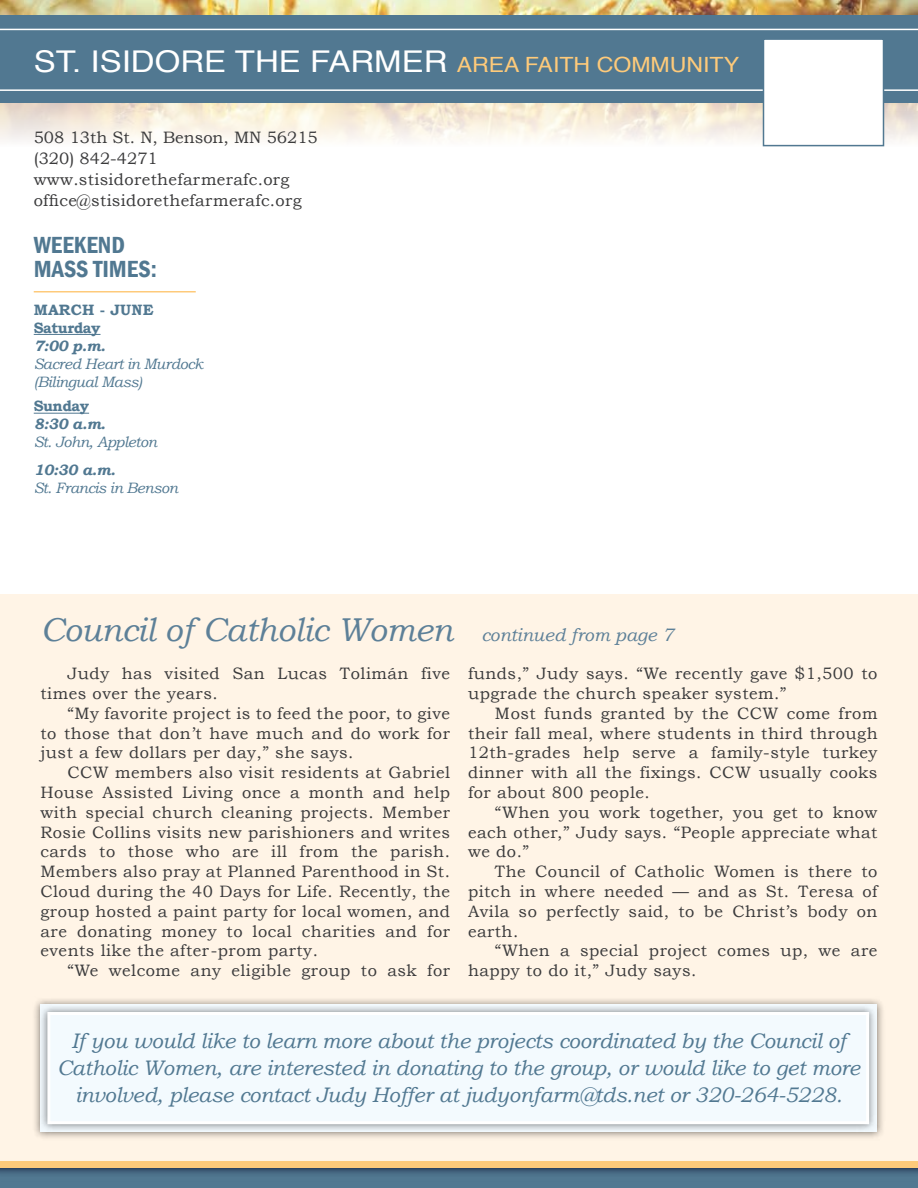
<style>
.page{position:relative;width:918px;height:1188px;background:#fff}
.page>*{position:absolute;margin:0;border:0;box-sizing:border-box;transform-origin:0 0}
.t1{font:italic 33px "Bookman Old Style";letter-spacing:-.01em;color:#5d8098}
.t2{font:30px "Helvetica";color:#fff;scale:1.1 1}
.t3{font:600 condensed 24px/24px "Franklin Gothic";color:#517891}
.t4{font:italic 21px/27px "Bookman Old Style";letter-spacing:-.01em;color:#517891;text-align:center}
.t5{font:16.5px/19.8px "Bookman Old Style";letter-spacing:.03em;color:#3b3b3c;text-align:justify}
.t6{font:italic 15px/18px "Bookman Old Style";letter-spacing:-.03em;color:#517891}
.t7{font:italic 700 15px "Bookman Old Style";letter-spacing:-.03em;color:#517891}
.t8{font:700 15px/18px "Bookman Old Style";letter-spacing:-.01em;color:#517891}
.t9{font:700 15px "Bookman Old Style";letter-spacing:-.03em;color:#517891}
.s1{font-size:21px;color:#feca7a}
.s2{font-size:18px}
</style>
<div class="page">
<img style="left:0;top:0;width:918px;height:146px">
<hr style="left:34px;top:334px;width:67px;height:1px;background:#517891">
<hr style="left:34px;top:413px;width:55px;height:1px;background:#517891">
<div style="left:0;top:15px;width:918px;height:88px;background:#517891"></div>
<hr style="left:0;top:89px;width:918px;height:2px;background:#fff">
<hr style="left:0;top:29px;width:918px;height:1px;background:#fff">
<hr style="left:34px;top:291px;width:162px;height:1px;background:#feca7a">
<div style="left:763px;top:38px;width:121px;height:108px;background:#fff;border:2px solid #517891"></div>
<div style="left:0;top:594px;width:918px;height:594px;background:#fff4e6"></div>
<div style="left:0;top:1161px;width:918px;height:7px;background:#feca7a"></div>
<svg style="left:0;top:1168px;width:918px;height:20px;background:#4a6e87"></svg>
<div style="left:32px;top:996px;width:853px;height:145px;background:#000;opacity:.51"></div>
<div style="left:39px;top:1004px;width:838px;height:128px;background:#000;opacity:.51"></div>
<div style="left:47px;top:1012px;width:822px;height:112px;background:#f3fafe;border:3px solid #fff"></div>
<h2 class="t2" style="left:34px;top:38px;width:643px">ST. ISIDORE THE FARMER <span class="s1">AREA FAITH COMMUNITY</span></h2>
<p class="t5" style="left:34px;top:127px;width:286px;line-height:21px;text-align:left">508 13th St. N, Benson, MN 56215 (320) 842-4271 www.stisidorethefarmerafc.org office@stisidorethefarmerafc.org</p>
<h3 class="t3" style="left:34px;top:233px;width:125px">WEEKEND<br>MASS TIMES:</h3>
<p class="t8" style="left:34px;top:300px;width:121px">MARCH - JUNE<br>Saturday</p>
<p class="t7" style="left:34px;top:334px;width:73px">7:00 p.m.</p>
<p class="t6" style="left:34px;top:354px;width:171px">Sacred Heart in Murdock (Bilingual Mass)</p>
<p class="t9" style="left:34px;top:397px;width:57px">Sunday</p>
<p class="t7" style="left:34px;top:413px;width:73px">8:30 a.m.</p>
<p class="t6" style="left:34px;top:433px;width:125px">St. John, Appleton</p>
<p class="t7" style="left:34px;top:459px;width:83px">10:30 a.m.</p>
<p class="t6" style="left:34px;top:479px;width:146px">St. Francis in Benson</p>
<h1 class="t1" style="left:40px;top:611px;width:635px">Council of Catholic Women <span class="s2">continued from page 7</span></h1>
<p class="t5" style="left:41px;top:664px;width:411px;text-indent:27px">Judy has visited San Lucas Tolimán five times over the years.</p>
<p class="t5" style="left:41px;top:703px;width:411px;text-indent:27px">“My favorite project is to feed the poor, to give to those that don’t have much and do work for just a few dollars per day,” she says.</p>
<p class="t5" style="left:41px;top:763px;width:411px;text-indent:27px">CCW members also visit residents at Gabriel House Assisted Living once a month and help with special church cleaning projects. Member Rosie Collins visits new parishioners and writes cards to those who are ill from the parish.<br>Members also pray at Planned Parenthood in St.<br>Cloud during the 40 Days for Life. Recently, the group hosted a paint party for local women, and are donating money to local charities and for events like the after-prom party.</p>
<p class="t5" style="left:68px;top:961px;width:384px">“We welcome any eligible group to ask for</p>
<p class="t5" style="left:468px;top:664px;width:411px">funds,” Judy says. “We recently gave $1,500 to upgrade the church speaker system.”</p>
<p class="t5" style="left:468px;top:703px;width:411px;text-indent:27px">Most funds granted by the CCW come from their fall meal, where students in third through 12th-grades help serve a family-style turkey dinner with all the fixings. CCW usually cooks for about 800 people.</p>
<p class="t5" style="left:468px;top:802px;width:411px;text-indent:27px">“When you work together, you get to know each other,” Judy says. “People appreciate what we do.”</p>
<p class="t5" style="left:468px;top:862px;width:411px;text-indent:27px">The Council of Catholic Women is there to pitch in where needed — and as St. Teresa of Avila so perfectly said, to be Christ’s body on earth.</p>
<p class="t5" style="left:468px;top:941px;width:411px;text-indent:27px">“When a special project comes up, we are happy to do it,” Judy says.</p>
<p class="t4" style="left:57px;top:1027px;width:805px">If you would like to learn more about the projects coordinated by the Council of<br>Catholic Women, are interested in donating to the group, or would like to get more involved, please contact Judy Hoffer at judyonfarm@tds.net or 320-264-5228.</p>
</div>
